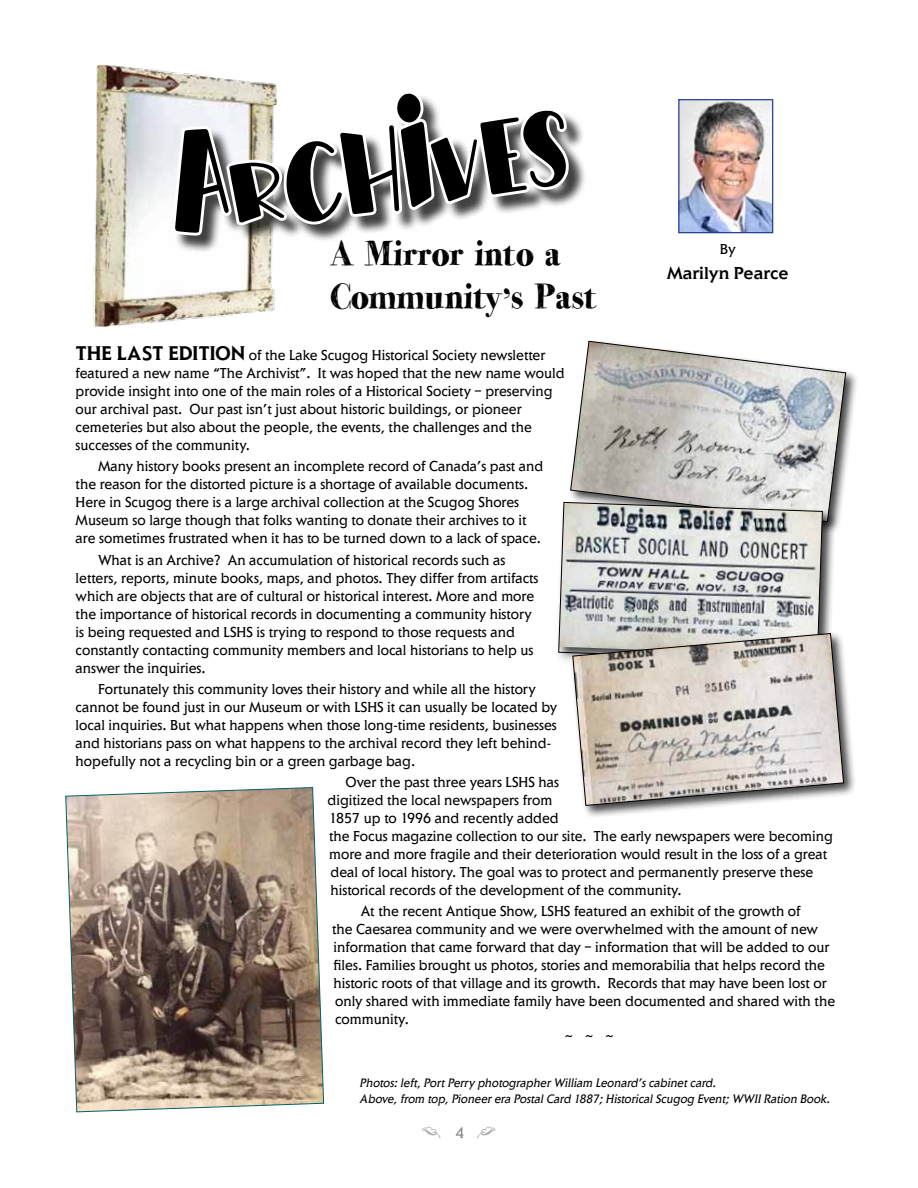
<style>
.page{position:relative;width:918px;height:1188px;background:#fff}
.page>*{position:absolute;margin:0;border:0;box-sizing:border-box;transform-origin:0 0}
.t1{font:115.95px "Orange Milk";color:#000}
.t2{font:36px/43.2px "Moms Diner";color:#000}
.t3{font:500 18px "Elan";color:#000}
.t4{font:16.5px "Type Embellishments One Let Plain";color:#808285}
.t5{font:15px/18px "Elan";color:#000;scale:.96 1}
.t6{font:15px "Elan";color:#000}
.t7{font:italic 12.75px/15.3px "Elan";color:#000;scale:.93 1}
.s1{font-size:145.05px}
.s2{font-size:87px}
.s3{font-size:154.35px}
.s4{font-size:87.3px}
.s5{font-size:105.9px}
.s6{font-weight:700;font-size:18px}
.s7{font-family:"Elan"}
</style>
<div class="page">
<img style="left:93px;top:65px;width:76px;height:262px">
<div style="left:175px;top:94px;width:413px;height:160px;background:#000;opacity:.75"></div>
<svg style="left:169px;top:71px;width:404px;height:251px"></svg>
<img style="left:680px;top:101px;width:91px;height:130px">
<div style="left:678px;top:99px;width:95px;height:134px;border:1px solid #25408f"></div>
<div style="left:568px;top:339px;width:291px;height:196px;background:#000;opacity:.75"></div>
<svg style="left:570px;top:340px;width:277px;height:182px;background:#c6c6c4"></svg>
<div style="left:556px;top:500px;width:280px;height:175px;background:#000;opacity:.75"></div>
<svg style="left:558px;top:502px;width:265px;height:160px;background:#b9bcbc"></svg>
<div style="left:570px;top:631px;width:287px;height:188px;background:#000;opacity:.75"></div>
<svg style="left:572px;top:633px;width:272px;height:173px;background:#c6c0b9"></svg>
<svg style="left:65px;top:787px;width:259px;height:326px;background:#9a887a"></svg>
<h1 class="t1" style="left:158px;top:134px;width:411px;rotate:-7deg"><span class="s1">A</span><span class="s2">r</span>ch<span class="s3">i</span><span class="s4">v</span><span class="s5">ES</span></h1>
<h2 class="t2" style="left:330px;top:235px;width:268px">A Mirror into a<br>Community,s Past</h2>
<p class="t6" style="left:720px;top:240px;width:17px">By</p>
<p class="t3" style="left:667px;top:262px;width:123px">Marilyn Pearce</p>
<p class="t5" style="left:76px;top:346px;width:511px"><span class="s6">THE LAST EDITION</span> of the Lake Scugog Historical Society newsletter featured a new name “The Archivist”. It was hoped that the new name would provide insight into one of the main roles of a Historical Society – preserving our archival past. Our past isn’t just about historic buildings, or pioneer cemeteries but also about the people, the events, the challenges and the successes of the community.</p>
<p class="t5" style="left:76px;top:457px;width:489px;text-indent:22px">Many history books present an incomplete record of Canada’s past and the reason for the distorted picture is a shortage of available documents.<br>Here in Scugog there is a large archival collection at the Scugog Shores Museum so large though that folks wanting to donate their archives to it are sometimes frustrated when it has to be turned down to a lack of space.</p>
<p class="t5" style="left:76px;top:551px;width:484px;text-indent:22px">What is an Archive? An accumulation of historical records such as letters, reports, minute books, maps, and photos. They differ from artifacts which are objects that are of cultural or historical interest. More and more the importance of historical records in documenting a community history is being requested and LSHS is trying to respond to those requests and constantly contacting community members and local historians to help us answer the inquiries.</p>
<p class="t5" style="left:76px;top:680px;width:503px;text-indent:22px">Fortunately this community loves their history and while all the history cannot be found just in our Museum or with LSHS it can usually be located by local inquiries. But what happens when those long-time residents, businesses and historians pass on what happens to the archival record they left behind&shy;hopefully not a recycling bin or a green garbage bag.</p>
<p class="t5" style="left:328px;top:773px;width:528px;text-indent:18px">Over the past three years LSHS has<br>digitized the local newspapers from<br>1857 up to 1996 and recently added<br>the Focus magazine collection to our site. The early newspapers were becoming more and more fragile and their deterioration would result in the loss of a great deal of local history. The goal was to protect and permanently preserve these historical records of the development of the community.</p>
<p class="t5" style="left:332px;top:902px;width:526px;text-indent:29px">At the recent Antique Show, LSHS featured an exhibit of the growth of<br>the Caesarea community and we were overwhelmed with the amount of new information that came forward that day – information that will be added to our files. Families brought us photos, stories and memorabilia that helps record the historic roots of that village and its growth. Records that may have been lost or only shared with immediate family have been documented and shared with the community.</p>
<p class="t5" style="left:564px;top:1032px;width:54px">~ ~ ~</p>
<p class="t7" style="left:360px;top:1075px;width:510px">Photos:left,PortPerry photographerWilliam Leonard’scabinetcard.<br>Above,from top,Pioneerera PostalCard 1887;HistoricalScugog Event;WWIIRation Book.</p>
<p class="t4" style="left:421px;top:1126px;width:77px">@ <span class="s7">4</span> ^</p>
</div>
